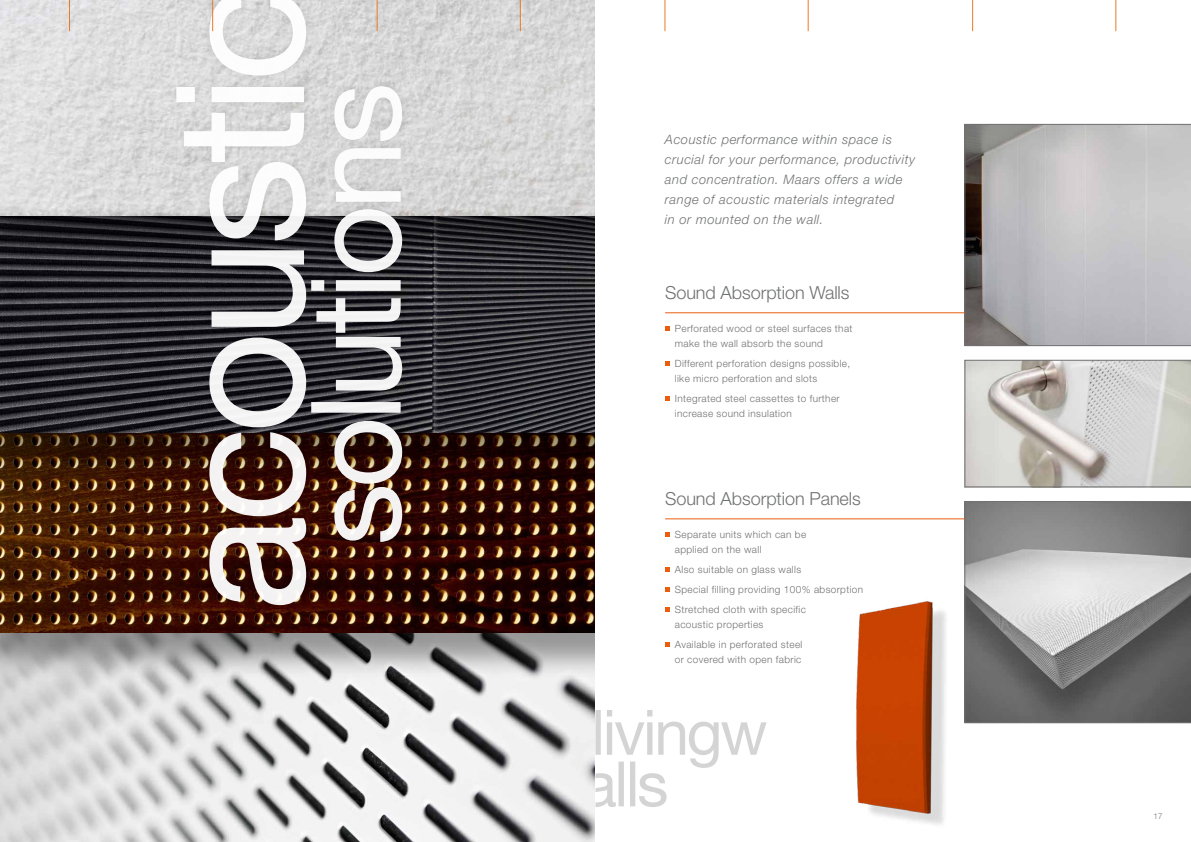
<style>
.page{position:relative;width:1191px;height:842px;background:#fff}
.page>*{position:absolute;margin:0;border:0;box-sizing:border-box;transform-origin:0 0}
.t1{font:300 18px "Helvetica Neue LT Std";letter-spacing:-.005em;color:#707172}
.t2{font:italic 300 13px/20px "Helvetica Neue LT Std";letter-spacing:.04em;color:#707172}
.t3{font:300 10px/15px "Helvetica Neue LT Std";letter-spacing:.035em;color:#707172}
.t4{font:300 8px "Helvetica Neue LT Std";color:#707172}
</style>
<div class="page">
<img style="left:0;top:680px;width:595px;height:162px">
<div style="left:0;top:427px;width:657px;height:253px;background:#000;opacity:.38"></div>
<div style="left:0;top:217px;width:684px;height:265px;background:#000;opacity:.38"></div>
<img style="left:0;top:263px;width:595px;height:170px">
<div style="left:0;top:0;width:657px;height:263px;background:#000;opacity:.38"></div>
<img style="left:0;top:0;width:595px;height:216px">
<div style="left:595px;top:0;width:111px;height:842px;background:#fff"></div>
<div style="left:302px;top:77px;width:109px;height:474px;background:#000;opacity:.09"></div>
<svg style="left:315px;top:86px;width:87px;height:456px"></svg>
<div style="left:167px;top:0;width:148px;height:614px;background:#000;opacity:.1"></div>
<svg style="left:176px;top:0;width:130px;height:605px"></svg>
<svg style="left:595px;top:710px;width:171px;height:97px"></svg>
<hr style="left:212px;top:0;width:1px;height:31px;background:#ed7925">
<hr style="left:808px;top:0;width:1px;height:31px;background:#ed7925">
<hr style="left:377px;top:0;width:1px;height:31px;background:#ed7925">
<hr style="left:972px;top:0;width:1px;height:31px;background:#ed7925">
<hr style="left:520px;top:0;width:1px;height:31px;background:#ed7925">
<hr style="left:1115px;top:0;width:1px;height:31px;background:#ed7925">
<hr style="left:69px;top:0;width:1px;height:31px;background:#ed7925">
<hr style="left:665px;top:0;width:1px;height:31px;background:#ed7925">
<svg style="left:964px;top:501px;width:227px;height:222px;background:#909090"></svg>
<svg style="left:964px;top:124px;width:227px;height:222px;background:#b4b3b5"></svg>
<svg style="left:964px;top:360px;width:227px;height:127px;background:#cbc9c5"></svg>
<img style="left:856px;top:595px;width:140px;height:230px">
<svg style="left:665px;top:326px;width:4px;height:5px"></svg>
<svg style="left:665px;top:361px;width:4px;height:5px"></svg>
<svg style="left:665px;top:396px;width:4px;height:5px"></svg>
<svg style="left:665px;top:532px;width:4px;height:5px"></svg>
<svg style="left:665px;top:567px;width:4px;height:5px"></svg>
<svg style="left:665px;top:587px;width:4px;height:5px"></svg>
<svg style="left:665px;top:607px;width:4px;height:5px"></svg>
<svg style="left:665px;top:642px;width:4px;height:5px"></svg>
<hr style="left:665px;top:313px;width:299px;height:1px;background:#e95d0f">
<hr style="left:665px;top:519px;width:299px;height:1px;background:#e95d0f">
<h2 class="t2" style="left:665px;top:129px;width:252px">Acoustic performance within space is crucial for your performance, productivity and concentration. Maars offers a wide range of acoustic materials integrated<br>in or mounted on the wall.</h2>
<h1 class="t1" style="left:665px;top:281px;width:186px">Sound Absorption Walls</h1>
<p class="t3" style="left:675px;top:320px;width:179px">Perforated wood or steel surfaces that make the wall absorb the sound</p>
<p class="t3" style="left:675px;top:355px;width:177px">Different perforation designs possible, like micro perforation and slots</p>
<p class="t3" style="left:675px;top:390px;width:166px">Integrated steel cassettes to further increase sound insulation</p>
<h1 class="t1" style="left:665px;top:487px;width:197px">Sound Absorption Panels</h1>
<p class="t3" style="left:675px;top:527px;width:133px">Separate units which can be applied on the wall</p>
<p class="t3" style="left:675px;top:559px;width:190px;line-height:20px">Also suitable on glass walls<br>Special filling providing 100% absorption<br>Stretched cloth with specific</p>
<p class="t3" style="left:675px;top:614px;width:129px;line-height:20px">acoustic properties<br>Available in perforated steel</p>
<p class="t3" style="left:675px;top:652px;width:128px">or covered with open fabric</p>
<p class="t4" style="left:1153px;top:812px;width:11px">17</p>
</div>
